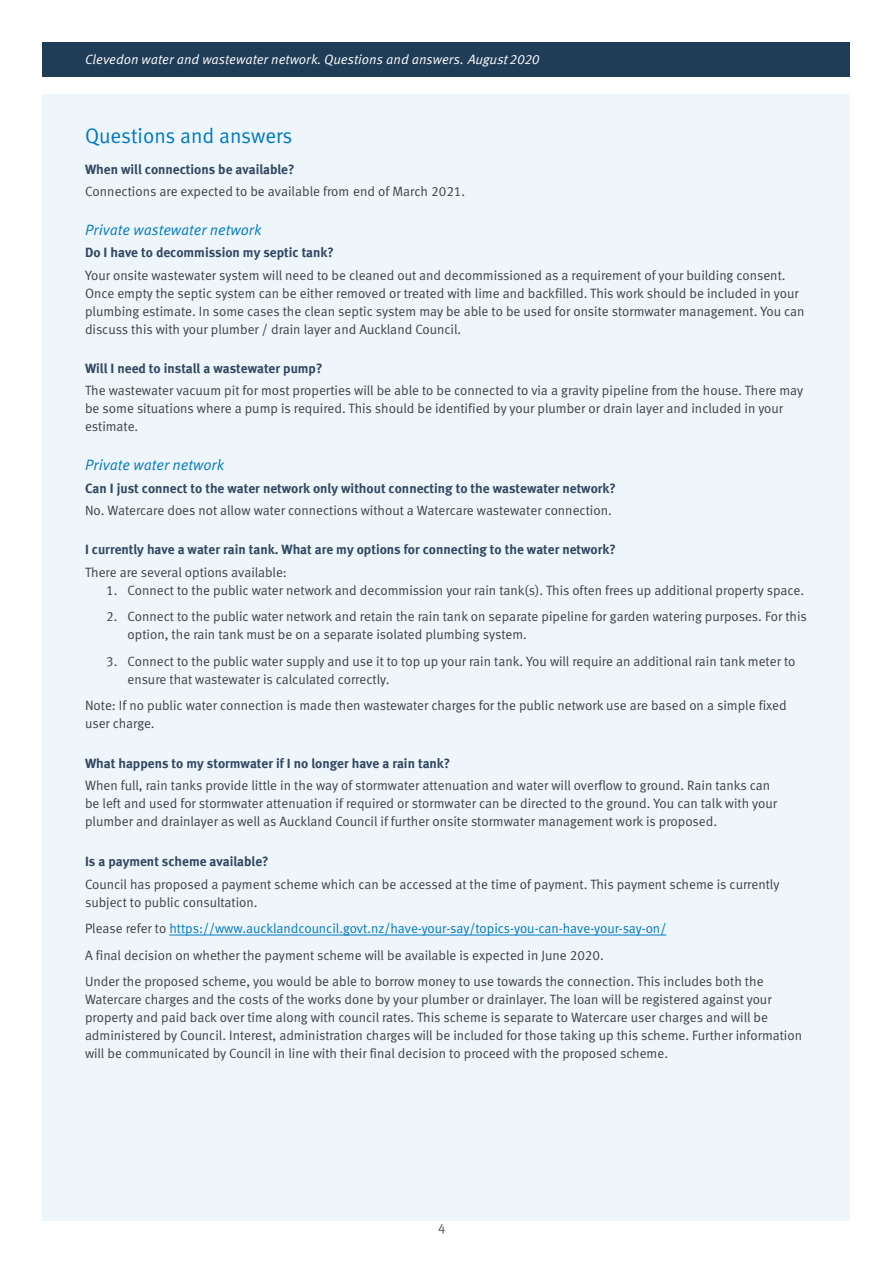
<style>
.page{position:relative;width:893px;height:1263px;background:#fff}
.page>*{position:absolute;margin:0;border:0;box-sizing:border-box;transform-origin:0 0}
.Normal_Indent{font:21px "Meta Normal LF";color:#0079c1}
.Normal_Indent-2{font:15px "Meta Pro Norm Ita";color:#0079c1}
.Normal_Indent-3{font:13.5px/18px "Meta Normal LF";color:#414142}
.heading_2{font:13.5px "Meta Bold LF";color:#334862}
.t1{font:13.5px "Meta Normal LF";letter-spacing:-.005em;color:#0079c1}
.t2{font:13.5px "Meta Pro Norm Ita";color:#fff}
.t3{font:13.5px "Meta Plus Normal";color:#58595b}
.s1{font-family:"Meta Normal LF";font-style:italic}
.s2{font-family:"Meta Bold LF";color:#334862}
.s3{color:#414142}
</style>
<div class="page">
<div style="left:43px;top:94px;width:807px;height:1127px;background:#eef6fb"></div>
<div style="left:43px;top:43px;width:807px;height:34px;background:#203d58"></div>
<hr style="left:169px;top:935px;width:497px;height:1px;background:#0079c1">
<p class="t2" style="left:85px;top:49px;width:456px">Clevedon water and wastewater network. Questions and answers. <span class="s1">August</span>2020</p>
<p class="Normal_Indent" style="left:85px;top:123px;width:209px">Questions and answers</p>
<p class="Normal_Indent-3" style="left:85px;top:158px;width:382px;line-height:22.2px"><span class="s2">When will connections be available?<br></span>Connections are expected to be available from end of March 2021.</p>
<p class="Normal_Indent-2" style="left:85px;top:219px;width:178px">Private wastewater network</p>
<p class="Normal_Indent-3" style="left:85px;top:241px;width:702px;line-height:22.2px"><span class="s2">Do I have to decommission my septic tank?<br></span>Your onsite wastewater system will need to be cleaned out and decommissioned as a requirement of your building consent.</p>
<p class="Normal_Indent-3" style="left:85px;top:284px;width:721px">Once empty the septic system can be either removed or treated with lime and backfilled. This work should be included in your plumbing estimate. In some cases the clean septic system may be able to be used for onsite stormwater management. You can discuss this with your plumber / drain layer and Auckland Council.</p>
<p class="Normal_Indent-3" style="left:85px;top:357px;width:720px;line-height:22.2px"><span class="s2">Will I need to install a wastewater pump?<br></span>The wastewater vacuum pit for most properties will be able to be connected to via a gravity pipeline from the house. There may</p>
<p class="Normal_Indent-3" style="left:85px;top:399px;width:700px">be some situations where a pump is required. This should be identified by your plumber or drain layer and included in your estimate.</p>
<p class="Normal_Indent-2" style="left:85px;top:454px;width:140px">Private water network</p>
<p class="heading_2" style="left:85px;top:480px;width:532px">Can I just connect to the water network only without connecting to the wastewater network?</p>
<p class="Normal_Indent-3" style="left:85px;top:501px;width:528px">No. Watercare does not allow water connections without a Watercare wastewater connection.</p>
<p class="heading_2" style="left:85px;top:541px;width:532px">I currently have a water rain tank. What are my options for connecting to the water network?</p>
<p class="Normal_Indent-3" style="left:85px;top:563px;width:203px">There are several options available:</p>
<p class="Normal_Indent-3" style="left:106px;top:581px;width:699px">1. Connect to the public water network and decommission your rain tank(s). This often frees up additional property space.</p>
<p class="Normal_Indent-3" style="left:128px;top:607px;width:681px;text-indent:-21px">2. Connect to the public water network and retain the rain tank on separate pipeline for garden watering purposes. For this option, the rain tank must be on a separate isolated plumbing system.</p>
<p class="Normal_Indent-3" style="left:128px;top:652px;width:669px;text-indent:-21px">3. Connect to the public water supply and use it to top up your rain tank. You will require an additional rain tank meter to ensure that wastewater is calculated correctly.</p>
<p class="Normal_Indent-3" style="left:85px;top:696px;width:703px">Note: If no public water connection is made then wastewater charges for the public network use are based on a simple fixed user charge.</p>
<p class="heading_2" style="left:85px;top:755px;width:367px">What happens to my stormwater if I no longer have a rain tank?</p>
<p class="Normal_Indent-3" style="left:85px;top:776px;width:693px">When full, rain tanks provide little in the way of stormwater attenuation and water will overflow to ground. Rain tanks can be left and used for stormwater attenuation if required or stormwater can be directed to the ground. You can talk with your plumber and drainlayer as well as Auckland Council if further onsite stormwater management work is proposed.</p>
<p class="heading_2" style="left:85px;top:854px;width:185px">Is a payment scheme available?</p>
<p class="Normal_Indent-3" style="left:85px;top:875px;width:696px">Council has proposed a payment scheme which can be accessed at the time of payment. This payment scheme is currently subject to public consultation.</p>
<p class="t1" style="left:85px;top:920px;width:583px"><span class="s3">Please refer to</span> https://www.aucklandcouncil.govt.nz/have-your-say/topics-you-can-have-your-say-on/</p>
<p class="Normal_Indent-3" style="left:85px;top:946px;width:520px">A final decision on whether the payment scheme will be available is expected in June 2020.</p>
<p class="Normal_Indent-3" style="left:85px;top:972px;width:718px">Under the proposed scheme, you would be able to borrow money to use towards the connection. This includes both the Watercare charges and the costs of the works done by your plumber or drainlayer. The loan will be registered against your property and paid back over time along with council rates. This scheme is separate to Watercare user charges and will be administered by Council. Interest, administration charges will be included for those taking up this scheme. Further information will be communicated by Council in line with their final decision to proceed with the proposed scheme.</p>
<p class="t3" style="left:438px;top:1219px;width:9px">4</p>
</div>
